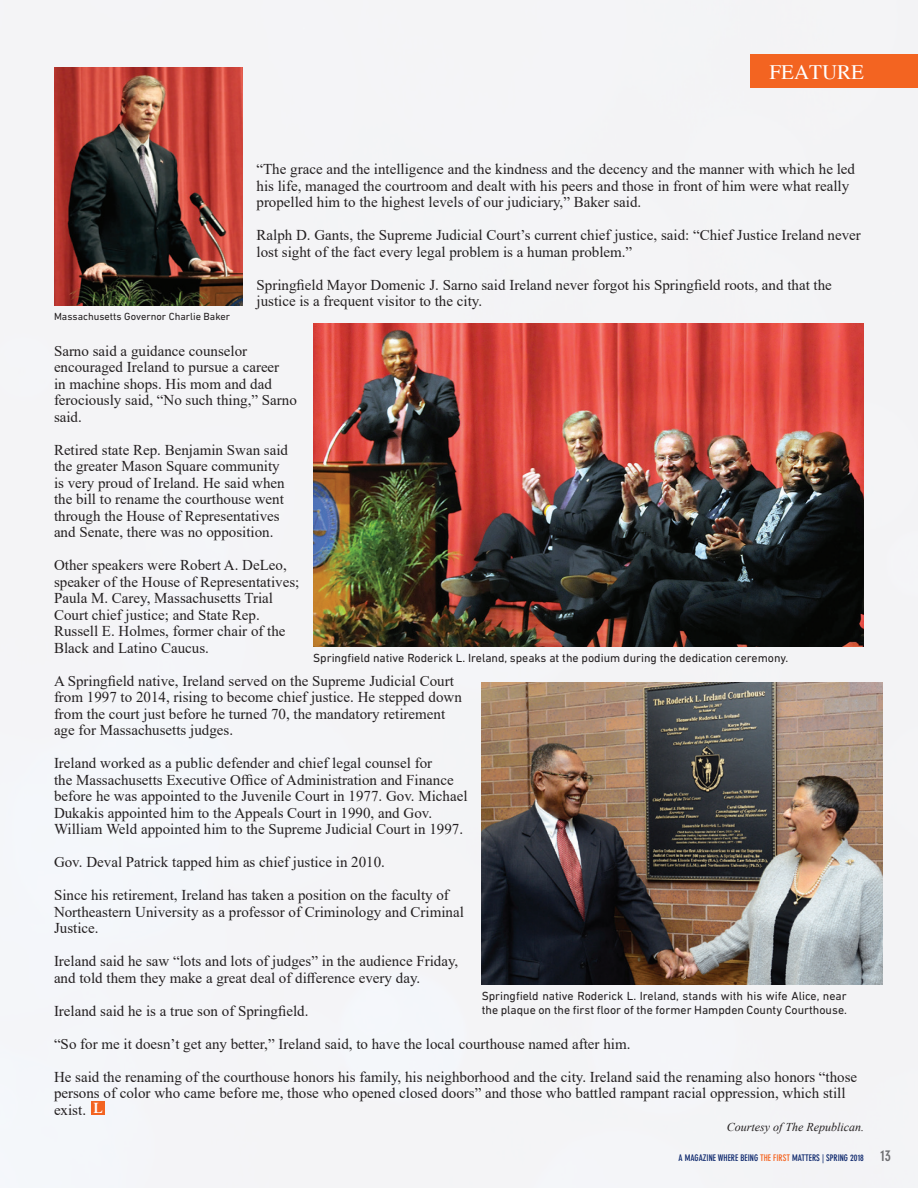
<style>
.page{position:relative;width:918px;height:1188px;background:#f4f4f6}
.page>*{position:absolute;margin:0;border:0;box-sizing:border-box;transform-origin:0 0}
.t1{font:21px "Times";color:#fff}
.t2{font:15px/16.5px "Times New Roman";color:#231f20}
.t3{font:600 15px "Times";color:#fff}
.t4{font:12px/13.5px "DIN Next LT Pro";color:#231f20}
.t5{font:italic 12px "Times New Roman";color:#231f20}
.t6{font:10.5px "DIN Next LT Pro";color:#231f20}
.t7{font:700 condensed 9px "DIN Neuzeit Grotesk";color:#0f296e}
.s1{color:#f36421}
.s2{font-size:15px;color:#6c6d70}
</style>
<div class="page">
<div style="left:751px;top:54px;width:167px;height:34px;background:#f36421"></div>
<img style="left:314px;top:323px;width:550px;height:324px">
<img style="left:54px;top:68px;width:189px;height:237px">
<img style="left:482px;top:683px;width:400px;height:302px">
<div style="left:91px;top:1101px;width:14px;height:14px;background:#f36421"></div>
<h1 class="t1" style="left:770px;top:60px;width:96px">FEATURE</h1>
<p class="t2" style="left:256px;top:160px;width:600px">“The grace and the intelligence and the kindness and the decency and the manner with which he led his life, managed the courtroom and dealt with his peers and those in front of him were what really propelled him to the highest levels of our judiciary,” Baker said.</p>
<p class="t2" style="left:256px;top:226px;width:606px">Ralph D. Gants, the Supreme Judicial Court’s current chief justice, said: “Chief Justice Ireland never lost sight of the fact every legal problem is a human problem.”</p>
<p class="t2" style="left:256px;top:276px;width:577px">Springfield Mayor Domenic J. Sarno said Ireland never forgot his Springfield roots, and that the justice is a frequent visitor to the city.</p>
<p class="t2" style="left:54px;top:342px;width:244px">Sarno said a guidance counselor encouraged Ireland to pursue a career<br>in machine shops. His mom and dad ferociously said, “No such thing,” Sarno said.</p>
<p class="t2" style="left:54px;top:441px;width:236px">Retired state Rep. Benjamin Swan said the greater Mason Square community is very proud of Ireland. He said when the bill to rename the courthouse went through the House of Representatives and Senate, there was no opposition.</p>
<p class="t2" style="left:54px;top:556px;width:247px">Other speakers were Robert A. DeLeo, speaker of the House of Representatives; Paula M. Carey, Massachusetts Trial Court chief justice; and State Rep.<br>Russell E. Holmes, former chair of the Black and Latino Caucus.</p>
<p class="t2" style="left:54px;top:672px;width:409px">A Springfield native, Ireland served on the Supreme Judicial Court from 1997 to 2014, rising to become chief justice. He stepped down from the court just before he turned 70, the mandatory retirement age for Massachusetts judges.</p>
<p class="t2" style="left:54px;top:754px;width:415px">Ireland worked as a public defender and chief legal counsel for<br>the Massachusetts Executive Office of Administration and Finance before he was appointed to the Juvenile Court in 1977. Gov. Michael Dukakis appointed him to the Appeals Court in 1990, and Gov.<br>William Weld appointed him to the Supreme Judicial Court in 1997.</p>
<p class="t2" style="left:54px;top:853px;width:333px">Gov. Deval Patrick tapped him as chief justice in 2010.</p>
<p class="t2" style="left:54px;top:886px;width:411px">Since his retirement, Ireland has taken a position on the faculty of<br>Northeastern University as a professor of Criminology and Criminal<br>Justice.</p>
<p class="t2" style="left:54px;top:952px;width:406px">Ireland said he saw “lots and lots of judges” in the audience Friday, and told them they make a great deal of difference every day.</p>
<p class="t2" style="left:54px;top:1002px;width:256px">Ireland said he is a true son of Springfield.</p>
<p class="t2" style="left:54px;top:1035px;width:578px">“So for me it doesn’t get any better,” Ireland said, to have the local courthouse named after him.</p>
<p class="t2" style="left:54px;top:1068px;width:805px">He said the renaming of the courthouse honors his family, his neighborhood and the city. Ireland said the renaming also honors “those persons of color who came before me, those who opened closed doors” and those who battled rampant racial oppression, which still exist.</p>
<p class="t5" style="left:727px;top:1119px;width:139px">Courtesy of The Republican.</p>
<p class="t7" style="left:678px;top:1153px;width:214px">A MAGAZINE WHERE BEING <span class="s1">THE FIRST</span> MATTERS | SPRING 2018 <span class="s2">13</span></p>
<p class="t6" style="left:54px;top:310px;width:178px">Massachusetts Governor Charlie Baker</p>
<p class="t4" style="left:313px;top:651px;width:477px">Springfield native Roderick L. Ireland, speaks at the podium during the dedication ceremony.</p>
<p class="t4" style="left:482px;top:989px;width:367px">Springfield native Roderick L. Ireland, stands with his wife Alice, near the plaque on the first floor of the former Hampden County Courthouse.</p>
<p class="t3" style="left:93px;top:1099px;width:11px">L</p>
</div>
